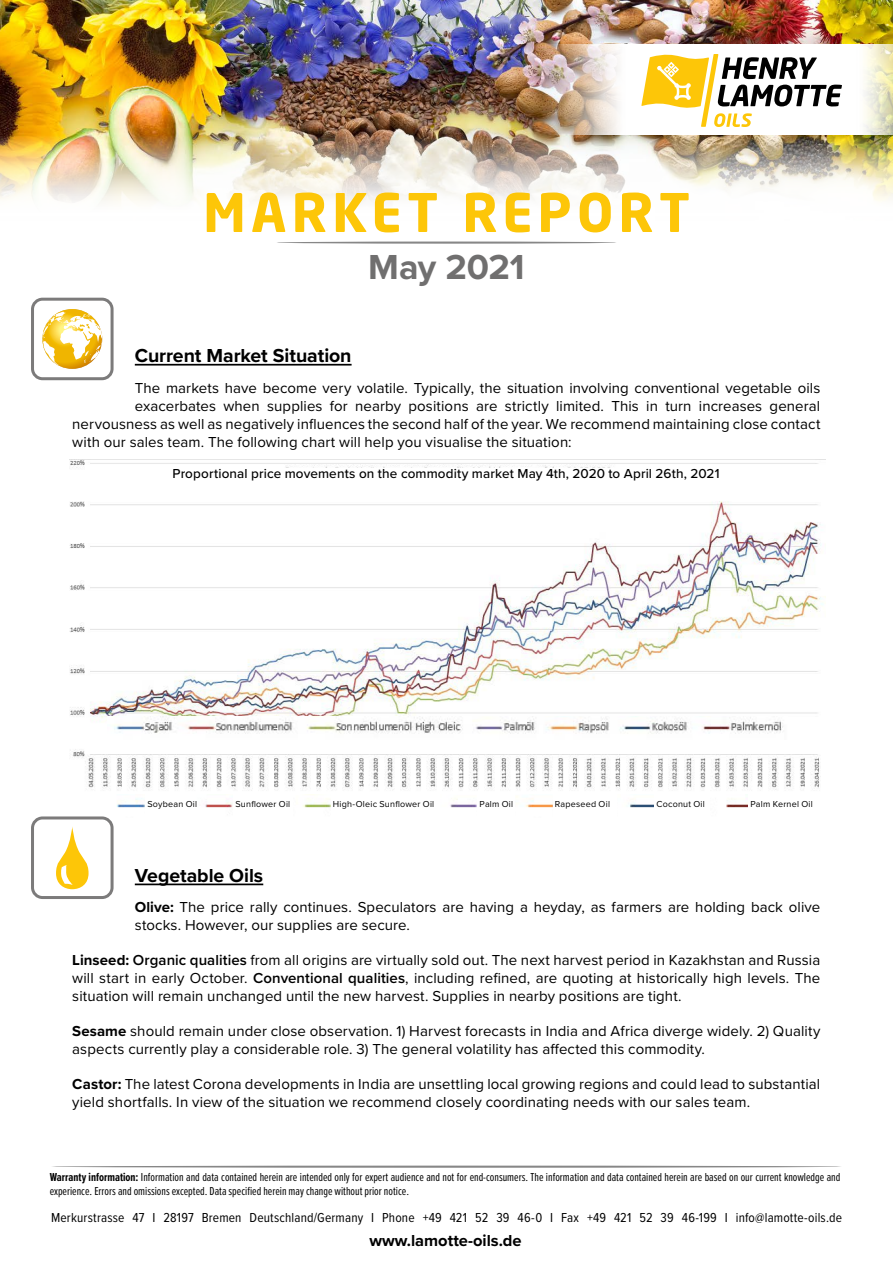
<style>
.page{position:relative;width:893px;height:1263px;background:#fff}
.page>*{position:absolute;margin:0;border:0;box-sizing:border-box;transform-origin:0 0}
.t1{font:700 52.5px "Neo Sans W1 G";letter-spacing:.095em;color:#fdc608}
.t2{font:700 36px "Proxima Nova";letter-spacing:-.005em;color:#706f6f}
.t3{font:700 19.5px "Proxima Nova";letter-spacing:-.005em;color:#000}
.t4{font:700 16.5px "Proxima Nova";color:#000}
.t5{font:15px/18px "Proxima Nova";letter-spacing:.005em;color:#000}
.t6{font:13.5px "Proxima Nova Cond";letter-spacing:.01em;color:#000}
.t7{font:500 13.5px "Proxima Nova";letter-spacing:.01em;color:#000}
.t8{font:12px/13.5px "Proxima Nova Ex Cn";color:#000}
.t9{font:9px "Proxima Nova";letter-spacing:.025em;color:#000}
.s1{font-weight:700}
.s2{font-weight:600}
</style>
<div class="page">
<hr style="left:135px;top:883px;width:128px;height:2px;background:#000">
<hr style="left:135px;top:364px;width:217px;height:2px;background:#000">
<img style="left:69px;top:460px;width:756px;height:331px">
<img style="left:116px;top:798px;width:29px;height:10px">
<img style="left:205px;top:800px;width:28px;height:8px">
<img style="left:303px;top:794px;width:27px;height:14px">
<img style="left:450px;top:799px;width:27px;height:9px">
<img style="left:516px;top:796px;width:36px;height:12px">
<img style="left:629px;top:803px;width:25px;height:5px">
<img style="left:726px;top:803px;width:22px;height:5px">
<img style="left:108px;top:716px;width:679px;height:24px">
<div style="left:81px;top:467px;width:731px;height:23px;background:#fff;border-radius:11px"></div>
<div style="left:31px;top:298px;width:83px;height:82px;border:3px solid #7c7b7b;border-radius:10px"></div>
<div style="left:31px;top:816px;width:83px;height:83px;border:3px solid #7c7b7b;border-radius:10px"></div>
<svg style="left:56px;top:827px;width:33px;height:62px"></svg>
<svg style="left:42px;top:309px;width:60px;height:60px"></svg>
<svg style="left:42px;top:312px;width:60px;height:54px"></svg>
<img style="left:0;top:0;width:893px;height:202px">
<hr style="left:51px;top:1165px;width:791px;height:3px;background:#878787;border-radius:50%">
<hr style="left:276px;top:242px;width:341px;height:2px;background:#878787;border-radius:50%">
<img style="left:541px;top:44px;width:352px;height:90px">
<svg style="left:641px;top:50px;width:201px;height:77px"></svg>
<h1 class="t1" style="left:203px;top:179px;width:488px">MARKET REPORT</h1>
<h2 class="t2" style="left:368px;top:240px;width:158px">May 2021</h2>
<h3 class="t3" style="left:135px;top:341px;width:218px">Current Market Situation</h3>
<p class="t5" style="left:135px;top:378px;width:687px">The markets have become very volatile. Typically, the situation involving conventional vegetable oils</p>
<p class="t5" style="left:135px;top:396px;width:687px">exacerbates when supplies for nearby positions are strictly limited. This in turn increases general</p>
<p class="t5" style="left:72px;top:414px;width:750px">nervousness as well as negatively influences the second half of the year. We recommend maintaining close contact</p>
<p class="t5" style="left:72px;top:432px;width:501px">with our sales team. The following chart will help you visualise the situation:</p>
<p class="t7" style="left:173px;top:463px;width:549px">Proportional price movements on the commodity market May 4th, 2020 to April 26th, 2021</p>
<p class="t9" style="left:147px;top:797px;width:51px">Soybean Oil</p>
<p class="t9" style="left:235px;top:797px;width:56px">Sunflower Oil</p>
<p class="t9" style="left:333px;top:797px;width:103px">High-Oleic Sunflower Oil</p>
<p class="t9" style="left:479px;top:797px;width:35px">Palm Oil</p>
<p class="t9" style="left:555px;top:797px;width:57px">Rapeseed Oil</p>
<p class="t9" style="left:656px;top:797px;width:50px">Coconut Oil</p>
<p class="t9" style="left:750px;top:797px;width:64px">Palm Kernel Oil</p>
<h3 class="t3" style="left:135px;top:861px;width:130px">Vegetable Oils</h3>
<p class="t5" style="left:135px;top:898px;width:687px"><span class="s1">Olive:</span> The price rally continues. Speculators are having a heyday, as farmers are holding back olive stocks. However, our supplies are secure.</p>
<p class="t5" style="left:72px;top:951px;width:749px;text-align:justify"><span class="s1">Linseed:</span> <span class="s2">Organic qualities</span> from all origins are virtually sold out. The next harvest period in Kazakhstan and Russia will start in early October. <span class="s2">Conventional qualities</span>, including refined, are quoting at historically high levels. The situation will remain unchanged until the new harvest. Supplies in nearby positions are tight.</p>
<p class="t5" style="left:72px;top:1022px;width:750px"><span class="s1">Sesame</span> should remain under close observation. 1) Harvest forecasts in India and Africa diverge widely. 2) Quality aspects currently play a considerable role. 3) The general volatility has affected this commodity.</p>
<p class="t5" style="left:72px;top:1075px;width:749px"><span class="s1">Castor:</span> The latest Corona developments in India are unsettling local growing regions and could lead to substantial yield shortfalls. In view of the situation we recommend closely coordinating needs with our sales team.</p>
<p class="t8" style="left:50px;top:1170px;width:792px"><span class="s1">Warranty information:</span> Information and data contained herein are intended only for expert audience and not for end-consumers. The information and data contained herein are based on our current knowledge and experience. Errors and omissions excepted. Data specified herein may change without prior notice.</p>
<p class="t6" style="left:51px;top:1207px;width:792px">Merkurstrasse 47 I 28197 Bremen Deutschland/Germany I Phone +49 421 52 39 46-0 I Fax +49 421 52 39 46-199 I info@lamotte-oils.de</p>
<p class="t4" style="left:369px;top:1228px;width:154px">www.lamotte-oils.de</p>
</div>
